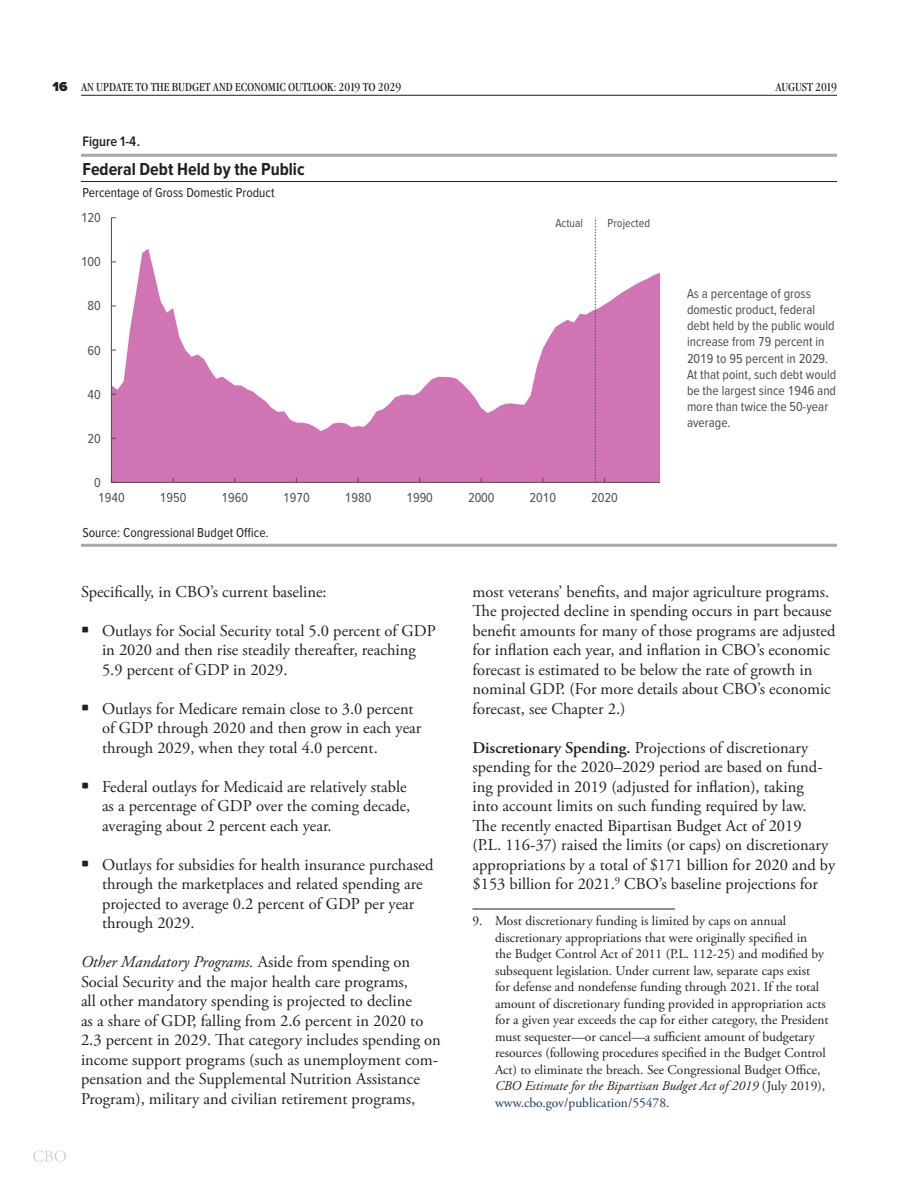
<style>
.page{position:relative;width:918px;height:1188px;background:#fff}
.page>*{position:absolute;margin:0;border:0;box-sizing:border-box;transform-origin:0 0}
.F-4-Chapt-1_Title{font:700 18px "Proxima Nova Cond";color:#231f20}
.Bd-5_BODY-Text{font:16.5px/19.5px "Adobe Garamond Pro";color:#231f20}
.t1{font:600 14.25px "Proxima Nova Cond";color:#231f20}
.Bd-8_FOOTNOTES{font:13.5px/16.5px "Adobe Garamond Pro";color:#231f20}
.F-8_side-caption{font:13.5px/16.2px "Proxima Nova T Cond";color:#4b4b4b}
.t2{font:13.5px "Proxima Nova T Cond";color:#4d4d4d}
.N-Notes-LIST-Last{font:13.5px "Proxima Nova T Cond";color:#231f20}
.F-7_Units{font:13.5px "Proxima Nova T Cond";color:#231f20}
.t3{font:12px "Garamond Modern FS";color:#231f20}
.t4{font:12px "Proxima Nova T Cond";color:#4d4d4d}
.t5{font:12px "Garamond Modern FS";letter-spacing:-.02em;color:#231f20}
.s1{font-family:"Proxima Nova";font-weight:900;font-size:13.5px}
.s2{font-family:"Agency FB";font-size:19.5px}
.s3{font-style:italic}
.s4{font-weight:600}
.s5{color:#183664}
</style>
<div class="page">
<svg style="left:33px;top:1150px;width:33px;height:12px"></svg>
<hr style="left:81px;top:95px;width:756px;height:1px;background:#231f20">
<hr style="left:472px;top:909px;width:203px;height:1px;background:#231f20">
<hr style="left:81px;top:154px;width:756px;height:3px;background:#a8a9ad">
<hr style="left:81px;top:181px;width:756px;height:1px;background:#231f20">
<hr style="left:81px;top:544px;width:756px;height:3px;background:#a8a9ad">
<svg style="left:112px;top:249px;width:548px;height:233px"></svg>
<svg style="left:595px;top:218px;width:1px;height:264px"></svg>
<hr style="left:111px;top:218px;width:1px;height:264px;background:#4c4b4c">
<hr style="left:111px;top:482px;width:549px;height:1px;background:#4c4b4c">
<svg style="left:111px;top:478px;width:5px;height:5px"></svg>
<p class="t3" style="left:53px;top:80px;width:350px"><span class="s1">16</span> AN UPDATE TO THE BUDGET AND ECONOMIC OUTLOOK: 2019 TO 2029</p>
<p class="t5" style="left:775px;top:80px;width:63px">AUGUST 2019</p>
<p class="t1" style="left:82px;top:134px;width:59px">Figure 1-4.</p>
<p class="F-4-Chapt-1_Title" style="left:82px;top:159px;width:224px">Federal Debt Held by the Public</p>
<p class="F-7_Units" style="left:82px;top:185px;width:194px">Percentage of Gross Domestic Product</p>
<p class="t2" style="left:81px;top:210px;width:21px">120</p>
<p class="t2" style="left:81px;top:254px;width:21px">100</p>
<p class="t2" style="left:88px;top:298px;width:15px">80</p>
<p class="t2" style="left:88px;top:342px;width:15px">60</p>
<p class="t2" style="left:88px;top:386px;width:15px">40</p>
<p class="t2" style="left:88px;top:430px;width:15px">20</p>
<p class="t2" style="left:94px;top:474px;width:8px">0</p>
<p class="t4" style="left:555px;top:215px;width:29px">Actual</p>
<p class="t4" style="left:608px;top:215px;width:44px">Projected</p>
<p class="t2" style="left:98px;top:489px;width:28px">1940</p>
<p class="t2" style="left:160px;top:489px;width:28px">1950</p>
<p class="t2" style="left:221px;top:489px;width:28px">1960</p>
<p class="t2" style="left:283px;top:489px;width:28px">1970</p>
<p class="t2" style="left:345px;top:489px;width:28px">1980</p>
<p class="t2" style="left:406px;top:489px;width:28px">1990</p>
<p class="t2" style="left:468px;top:489px;width:28px">2000</p>
<p class="t2" style="left:530px;top:489px;width:28px">2010</p>
<p class="t2" style="left:591px;top:489px;width:28px">2020</p>
<p class="N-Notes-LIST-Last" style="left:82px;top:524px;width:188px">Source: Congressional Budget Office.</p>
<p class="F-8_side-caption" style="left:687px;top:286px;width:151px">As a percentage of gross domestic product, federal debt held by the public would increase from 79 percent in<br>2019 to 95 percent in 2029.<br>At that point, such debt would be the largest since 1946 and more than twice the 50-year average.</p>
<p class="Bd-5_BODY-Text" style="left:81px;top:583px;width:247px">Specifically, in CBO’s current baseline:</p>
<p class="Bd-5_BODY-Text" style="left:102px;top:622px;width:335px;text-indent:-21px"><span class="s2">•</span> Outlays for Social Security total 5.0 percent of GDP in 2020 and then rise steadily thereafter, reaching<br>5.9 percent of GDP in 2029.</p>
<p class="Bd-5_BODY-Text" style="left:102px;top:700px;width:321px;text-indent:-21px"><span class="s2">•</span> Outlays for Medicare remain close to 3.0 percent of GDP through 2020 and then grow in each year through 2029, when they total 4.0 percent.</p>
<p class="Bd-5_BODY-Text" style="left:102px;top:778px;width:310px;text-indent:-21px"><span class="s2">•</span> Federal outlays for Medicaid are relatively stable as a percentage of GDP over the coming decade, averaging about 2 percent each year.</p>
<p class="Bd-5_BODY-Text" style="left:102px;top:856px;width:333px;text-indent:-21px"><span class="s2">•</span> Outlays for subsidies for health insurance purchased through the marketplaces and related spending are projected to average 0.2 percent of GDP per year through 2029.</p>
<p class="Bd-5_BODY-Text" style="left:81px;top:953px;width:361px"><span class="s3">Other Mandatory Programs.</span> Aside from spending on Social Security and the major health care programs,<br>all other mandatory spending is projected to decline<br>as a share of GDP, falling from 2.6 percent in 2020 to 2.3 percent in 2029. That category includes spending on income support programs (such as unemployment com&shy;pensation and the Supplemental Nutrition Assistance Program), military and civilian retirement programs,</p>
<p class="Bd-5_BODY-Text" style="left:472px;top:583px;width:365px">most veterans’ benefits, and major agriculture programs.<br>The projected decline in spending occurs in part because benefit amounts for many of those programs are adjusted for inflation each year, and inflation in CBO’s economic forecast is estimated to be below the rate of growth in nominal GDP. (For more details about CBO’s economic forecast, see Chapter 2.)</p>
<p class="Bd-5_BODY-Text" style="left:472px;top:739px;width:364px"><span class="s4">Discretionary Spending.</span> Projections of discretionary spending for the 2020–2029 period are based on fund&shy;ing provided in 2019 (adjusted for inflation), taking<br>into account limits on such funding required by law.<br>The recently enacted Bipartisan Budget Act of 2019<br>(P.L. 116-37) raised the limits (or caps) on discretionary appropriations by a total of $171 billion for 2020 and by $153 billion for 2021.<sup>9</sup> CBO’s baseline projections for</p>
<p class="Bd-8_FOOTNOTES" style="left:495px;top:913px;width:335px;text-indent:-22px">9. Most discretionary funding is limited by caps on annual discretionary appropriations that were originally specified in<br>the Budget Control Act of 2011 (P.L. 112-25) and modified by subsequent legislation. Under current law, separate caps exist<br>for defense and nondefense funding through 2021. If the total amount of discretionary funding provided in appropriation acts for a given year exceeds the cap for either category, the President must sequester—or cancel—a sufficient amount of budgetary resources (following procedures specified in the Budget Control Act) to eliminate the breach. See Congressional Budget Office, <span class="s3">CBO Estimate for the Bipartisan Budget Act of 2019</span> (July 2019), <span class="s5">www.cbo.gov/publication/55478.</span></p>
</div>
